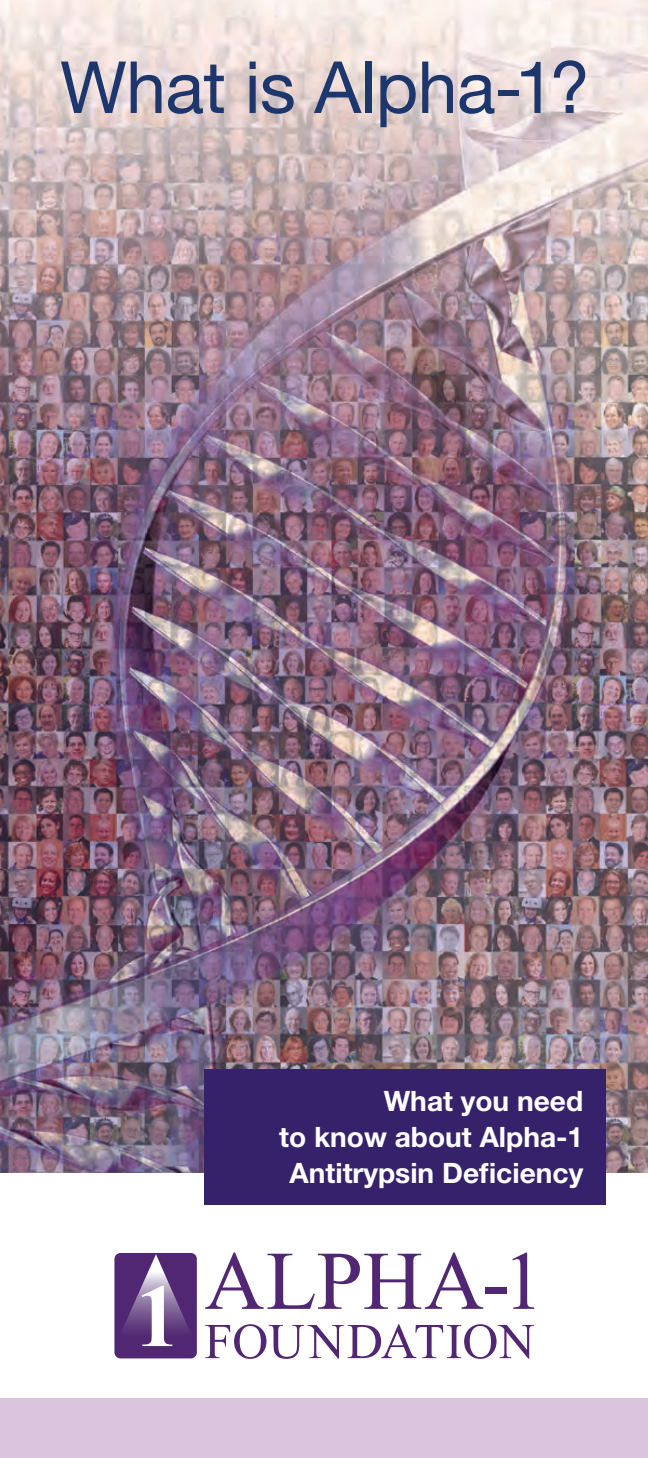
<style>
.page{position:relative;width:648px;height:1458px;background:#fff}
.page>*{position:absolute;margin:0;border:0;box-sizing:border-box;transform-origin:0 0}
.t1{font:83.25px "Times New Roman";letter-spacing:.005em;color:#512773}
.t2{font:72px "Helvetica Neue LT Std";letter-spacing:-.01em;color:#1d366c}
.t3{font:49.95px "Times New Roman";color:#512773}
.t4{font:700 28.12px/36px "Helvetica Neue";color:#fff;text-align:right}
.s1{font-weight:700;font-size:89.33px;color:#fff}
</style>
<div class="page">
<img style="left:0;top:0;width:648px;height:1173px">
<div style="left:114px;top:1253px;width:83px;height:105px;background:#512773;border-radius:6px"></div>
<svg style="left:115px;top:1254px;width:81px;height:77px"></svg>
<div style="left:0;top:1398px;width:648px;height:60px;background:#dac4de"></div>
<div style="left:204px;top:1069px;width:402px;height:135px;background:#36226a"></div>
<h2 class="t2" style="left:60px;top:44px;width:531px">What is Alpha-1?</h2>
<p class="t4" style="left:279px;top:1083px;width:306px">What you need<br>to know about Alpha-1<br>Antitrypsin Deficiency</p>
<h1 class="t1" style="left:136px;top:1225px;width:410px"><span class="s1">1</span> ALPHA-1</h1>
<h3 class="t3" style="left:205px;top:1308px;width:332px">FOUNDATION</h3>
</div>
